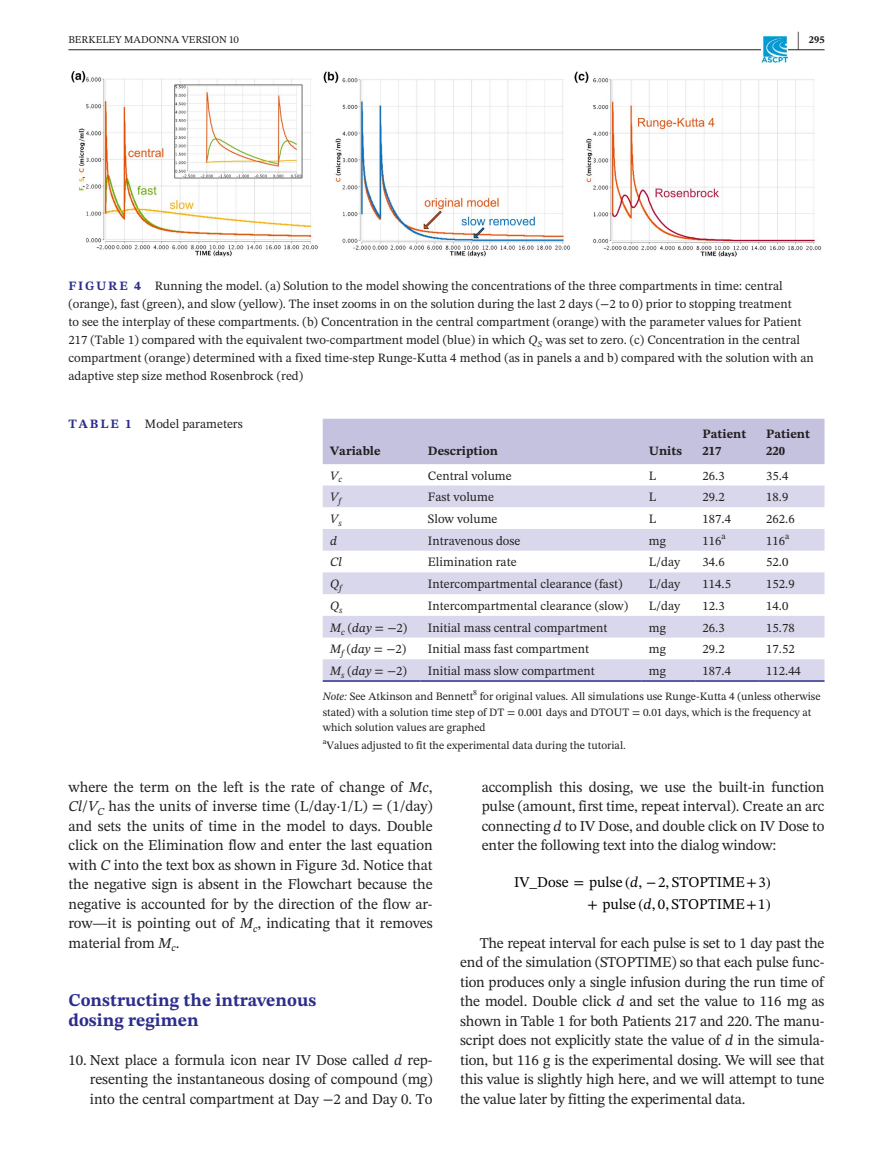
<style>
.page{position:relative;width:893px;height:1174px;background:#fff}
.page>*{position:absolute;margin:0;border:0;box-sizing:border-box;transform-origin:0 0}
.t1{font:700 21px "STIX Two Text";color:#231f20;scale:.42 1}
.t2{font:700 18px/19.5px "STIX Two Text";color:#2c2d8c}
.t3{font:15px/19.5px "STIX Two Text";letter-spacing:-.01em;color:#231f20;text-align:justify}
.t4{font:15px/22.4px "STIX Two Text";color:#000;text-align:right}
.t5{font:12.75px/18px "STIX Two Text";color:#231f20}
.t6{font:700 12.75px/17.2px "STIX Two Text";color:#231f20}
.t7{font:italic 12.75px "STIX Two Text";color:#231f20}
.t8{font:11.25px/15.8px "STIX Two Text";color:#231f20}
.t9{font:10.5px "STIX Two Text";color:#231f20}
.t10{font:700 10.5px "STIX Two Text";color:#231f20}
.t11{font:7.8px "STIX Two Text";color:#231f20}
.s1{font-weight:700;color:#2c2d8c}
.s2{font-style:italic}
.s3{font-family:"STIX Math"}
</style>
<div class="page">
<hr style="left:68px;top:49px;width:756px;height:1px;background:#231f20">
<img style="left:762px;top:37px;width:25px;height:25px">
<img style="left:71px;top:71px;width:751px;height:187px">
<div style="left:323px;top:419px;width:501px;height:45px;background:#c4c2df"></div>
<svg style="left:323px;top:485px;width:501px;height:195px;fill:#d9d7eb"></svg>
<hr style="left:323px;top:680px;width:97px;height:2px;background:#2c2d8c">
<hr style="left:420px;top:680px;width:221px;height:2px;background:#2c2d8c">
<hr style="left:641px;top:680px;width:54px;height:2px;background:#2c2d8c">
<hr style="left:695px;top:680px;width:64px;height:2px;background:#2c2d8c">
<hr style="left:759px;top:680px;width:65px;height:2px;background:#2c2d8c">
<h1 class="t1" style="left:797px;top:24px;width:8px">|</h1>
<p class="t9" style="left:68px;top:32px;width:172px">BERKELEY MADONNA VERSION 10</p>
<p class="t10" style="left:809px;top:32px;width:17px">295</p>
<p class="t5" style="left:68px;top:277px;width:747px"><span class="s1">FIGURE 4</span> Running the model. (a) Solution to the model showing the concentrations of the three compartments in time: central (orange), fast (green), and slow (yellow). The inset zooms in on the solution during the last 2 days (−2 to 0) prior to stopping treatment<br>to see the interplay of these compartments. (b) Concentration in the central compartment (orange) with the parameter values for Patient 217 (Table 1) compared with the equivalent two-compartment model (blue) in which <span class="s2">Q</span><sub>S</sub> was set to zero. (c) Concentration in the central compartment (orange) determined with a fixed time-step Runge-Kutta 4 method (as in panels a and b) compared with the solution with an adaptive step size method Rosenbrock (red)</p>
<p class="t5" style="left:68px;top:415px;width:176px"><span class="s1">TABLE 1</span> Model parameters</p>
<p class="t6" style="left:330px;top:442px;width:52px">Variable</p>
<p class="t6" style="left:428px;top:442px;width:71px">Description</p>
<p class="t6" style="left:649px;top:442px;width:35px">Units</p>
<p class="t6" style="left:703px;top:425px;width:45px">Patient<br>217</p>
<p class="t6" style="left:766px;top:425px;width:45px">Patient<br>220</p>
<p class="t7" style="left:330px;top:466px;width:13px">V<sub>c</sub></p>
<p class="t5" style="left:428px;top:466px;width:85px">Central volume</p>
<p class="t5" style="left:649px;top:466px;width:9px">L</p>
<p class="t5" style="left:703px;top:466px;width:24px">26.3</p>
<p class="t5" style="left:766px;top:466px;width:24px">35.4</p>
<p class="t7" style="left:330px;top:488px;width:12px">V<sub>f</sub></p>
<p class="t5" style="left:428px;top:488px;width:68px">Fast volume</p>
<p class="t5" style="left:649px;top:488px;width:9px">L</p>
<p class="t5" style="left:703px;top:488px;width:24px">29.2</p>
<p class="t5" style="left:766px;top:488px;width:24px">18.9</p>
<p class="t7" style="left:330px;top:509px;width:13px">V<sub>s</sub></p>
<p class="t5" style="left:428px;top:509px;width:71px">Slow volume</p>
<p class="t5" style="left:649px;top:509px;width:9px">L</p>
<p class="t5" style="left:703px;top:509px;width:30px">187.4</p>
<p class="t5" style="left:766px;top:509px;width:30px">262.6</p>
<p class="t7" style="left:330px;top:531px;width:8px">d</p>
<p class="t5" style="left:428px;top:531px;width:94px">Intravenous dose</p>
<p class="t5" style="left:649px;top:531px;width:19px">mg</p>
<p class="t5" style="left:703px;top:531px;width:25px">116<sup>a</sup></p>
<p class="t5" style="left:766px;top:531px;width:25px">116<sup>a</sup></p>
<p class="t7" style="left:330px;top:553px;width:13px">Cl</p>
<p class="t5" style="left:428px;top:553px;width:90px">Elimination rate</p>
<p class="t5" style="left:649px;top:553px;width:33px">L/day</p>
<p class="t5" style="left:703px;top:553px;width:24px">34.6</p>
<p class="t5" style="left:766px;top:553px;width:24px">52.0</p>
<p class="t7" style="left:330px;top:575px;width:13px">Q<sub>f</sub></p>
<p class="t5" style="left:428px;top:575px;width:196px">Intercompartmental clearance (fast)</p>
<p class="t5" style="left:649px;top:575px;width:33px">L/day</p>
<p class="t5" style="left:703px;top:575px;width:30px">114.5</p>
<p class="t5" style="left:766px;top:575px;width:30px">152.9</p>
<p class="t7" style="left:330px;top:596px;width:14px">Q<sub>s</sub></p>
<p class="t5" style="left:428px;top:596px;width:202px">Intercompartmental clearance (slow)</p>
<p class="t5" style="left:649px;top:596px;width:33px">L/day</p>
<p class="t5" style="left:703px;top:596px;width:24px">12.3</p>
<p class="t5" style="left:766px;top:596px;width:24px">14.0</p>
<p class="t5" style="left:330px;top:618px;width:79px"><span class="s2">M</span><sub>c</sub> (<span class="s2">day</span> = −2)</p>
<p class="t5" style="left:428px;top:618px;width:181px">Initial mass central compartment</p>
<p class="t5" style="left:649px;top:618px;width:19px">mg</p>
<p class="t5" style="left:703px;top:618px;width:24px">26.3</p>
<p class="t5" style="left:766px;top:618px;width:30px">15.78</p>
<p class="t5" style="left:330px;top:640px;width:78px"><span class="s2">M</span><sub>f</sub> (<span class="s2">day</span> = −2)</p>
<p class="t5" style="left:428px;top:640px;width:163px">Initial mass fast compartment</p>
<p class="t5" style="left:649px;top:640px;width:19px">mg</p>
<p class="t5" style="left:703px;top:640px;width:24px">29.2</p>
<p class="t5" style="left:766px;top:640px;width:30px">17.52</p>
<p class="t5" style="left:330px;top:661px;width:78px"><span class="s2">M</span><sub>s</sub> (<span class="s2">day</span> = −2)</p>
<p class="t5" style="left:428px;top:661px;width:168px">Initial mass slow compartment</p>
<p class="t5" style="left:649px;top:661px;width:19px">mg</p>
<p class="t5" style="left:703px;top:661px;width:30px">187.4</p>
<p class="t5" style="left:766px;top:661px;width:36px">112.44</p>
<p class="t8" style="left:323px;top:688px;width:152px"><span class="s2">Note:</span> See Atkinson and Bennett</p>
<p class="t11" style="left:473px;top:686px;width:5px">8</p>
<p class="t8" style="left:323px;top:688px;width:499px;text-indent:157px">for original values. All simulations use Runge-Kutta 4 (unless otherwise stated) with a solution time step of DT = 0.001 days and DTOUT = 0.01 days, which is the frequency at which solution values are graphed</p>
<p class="t11" style="left:323px;top:736px;width:5px">a</p>
<p class="t8" style="left:326px;top:737px;width:301px">Values adjusted to fit the experimental data during the tutorial.</p>
<p class="t3" style="left:68px;top:777px;width:366px">where the term on the left is the rate of change of <span class="s2">Mc</span>, <span class="s2">Cl</span>/<span class="s2">V</span><sub>C</sub> has the units of inverse time (L/day·1/L) = (1/day) and sets the units of time in the model to days. Double click on the Elimination flow and enter the last equation with <span class="s2">C</span> into the text box as shown in Figure 3d. Notice that the negative sign is absent in the Flowchart because the negative is accounted for by the direction of the flow ar&shy;row—it is pointing out of <span class="s2">M</span><sub>c</sub>, indicating that it removes material from <span class="s2">M</span><sub>c</sub>.</p>
<p class="t2" style="left:68px;top:991px;width:249px">Constructing the intravenous dosing regimen</p>
<p class="t3" style="left:90px;top:1050px;width:344px;text-indent:-21px">10. Next place a formula icon near IV Dose called <span class="s2">d</span> rep&shy;resenting the instantaneous dosing of compound (mg) into the central compartment at Day −2 and Day 0. To</p>
<p class="t3" style="left:482px;top:777px;width:344px">accomplish this dosing, we use the built-in function pulse (amount, first time, repeat interval). Create an arc connecting <span class="s2">d</span> to IV Dose, and double click on IV Dose to enter the following text into the dialog window:</p>
<p class="t4" style="left:514px;top:871px;width:258px">IV_Dose <span class="s3">=</span> pulse <span class="s3">(</span><span class="s2">d</span>, <span class="s3">−</span>2, STOPTIME<span class="s3">+</span>3<span class="s3">) +</span> pulse <span class="s3">(</span><span class="s2">d</span>, 0, STOPTIME<span class="s3">+</span>1<span class="s3">)</span></p>
<p class="t3" style="left:460px;top:933px;width:366px;text-indent:20px">The repeat interval for each pulse is set to 1 day past the end of the simulation (STOPTIME) so that each pulse func&shy;tion produces only a single infusion during the run time of the model. Double click <span class="s2">d</span> and set the value to 116 mg as shown in Table 1 for both Patients 217 and 220. The manu&shy;script does not explicitly state the value of <span class="s2">d</span> in the simula&shy;tion, but 116 g is the experimental dosing. We will see that this value is slightly high here, and we will attempt to tune the value later by fitting the experimental data.</p>
</div>
